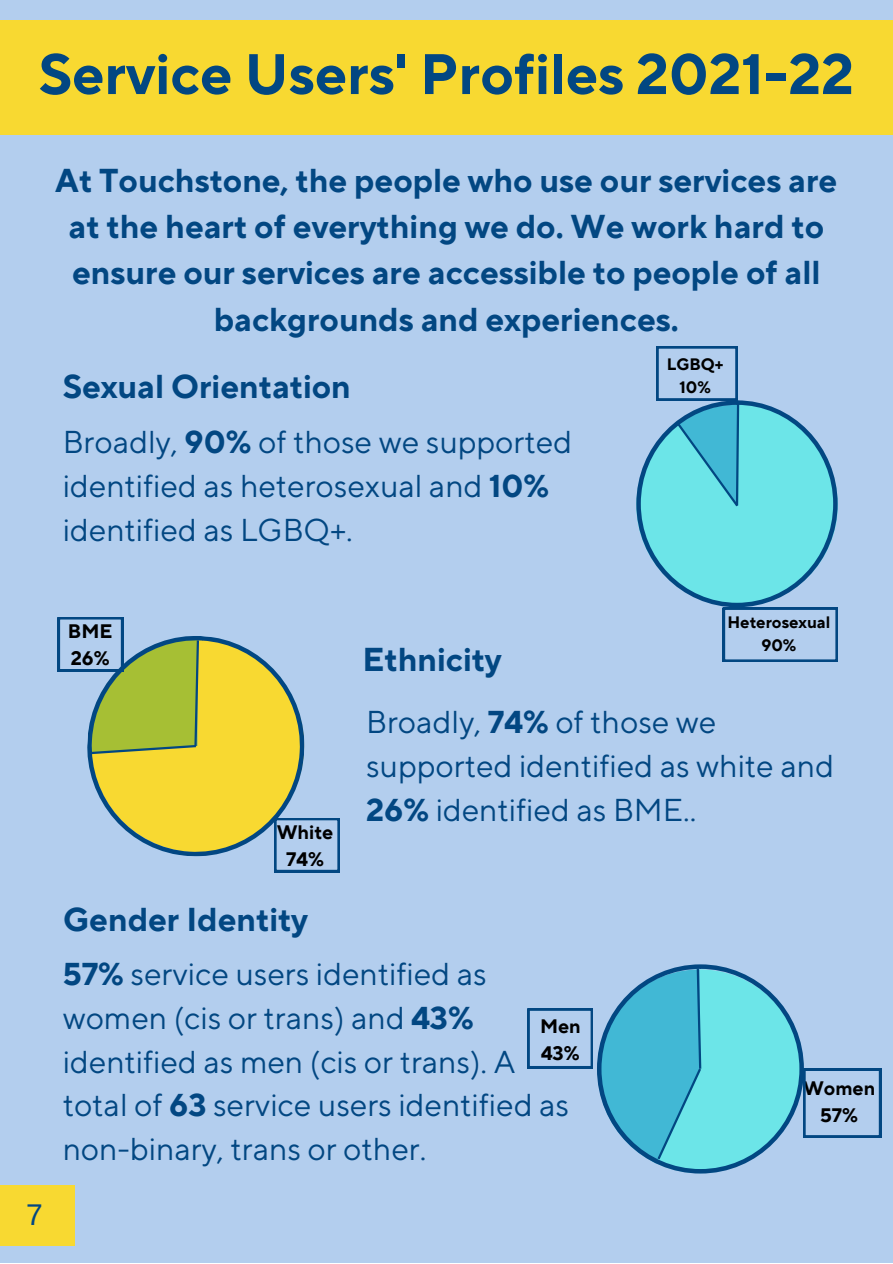
<style>
.page{position:relative;width:893px;height:1264px;background:#fff}
.page>*{position:absolute;margin:0;border:0;box-sizing:border-box;transform-origin:0 0}
.t1{font:700 57px "TT Norms Pro";color:#024782}
.t2{font:700 33px/46px "TT Norms Pro";color:#024782;text-align:center}
.t3{font:31.5px/43.8px "TT Norms Pro";color:#024782}
.t4{font:30px "Arimo";color:#024782}
.t5{font:700 19.5px/27.2px "TT Norms Pro";color:#000;text-align:center}
.t6{font:700 16.5px/23px "TT Norms Pro";color:#000;text-align:center}
.s1{font-weight:700}
</style>
<div class="page">
<div style="left:0;top:0;width:892px;height:1262px;background:#b3ceee"></div>
<div style="left:0;top:20px;width:892px;height:114px;background:#f8d931"></div>
<svg style="left:87px;top:636px;width:218px;height:221px"></svg>
<div style="left:0;top:1185px;width:75px;height:60px;background:#f8d931"></div>
<svg style="left:274px;top:818px;width:65px;height:54px"></svg>
<svg style="left:636px;top:346px;width:201px;height:315px"></svg>
<svg style="left:58px;top:617px;width:142px;height:138px"></svg>
<svg style="left:527px;top:964px;width:354px;height:209px"></svg>
<h1 class="t1" style="left:39px;top:40px;width:816px">Service Users' Profiles 2021-22</h1>
<p class="t2" style="left:55px;top:159px;width:783px">At Touchstone, the people who use our services are at the heart of everything we do. We work hard to ensure our services are accessible to people of all backgrounds and experiences.</p>
<p class="t2" style="left:63px;top:365px;width:289px">Sexual Orientation</p>
<p class="t3" style="left:63px;top:421px;width:511px">Broadly, <span class="s1">90%</span> of those we supported identified as heterosexual and <span class="s1">10% </span>identified as LGBQ+.</p>
<p class="t6" style="left:666px;top:353px;width:58px">LGBQ+<br>10%</p>
<p class="t5" style="left:68px;top:618px;width:46px;text-align:left">BME<br>26%</p>
<p class="t5" style="left:277px;top:819px;width:58px">White<br>74%</p>
<p class="t2" style="left:63px;top:897px;width:246px">Gender Identity</p>
<p class="t6" style="left:727px;top:611px;width:104px">Heterosexual<br>90%</p>
<p class="t2" style="left:362px;top:637px;width:141px">Ethnicity</p>
<p class="t3" style="left:366px;top:701px;width:469px">Broadly, <span class="s1">74%</span> of those we supported identified as white and<br><span class="s1">26%</span> identified as BME..</p>
<p class="t4" style="left:26px;top:1197px;width:18px">7</p>
<p class="t3" style="left:63px;top:953px;width:508px"><span class="s1">57%</span> service users identified as women (cis or trans) and <span class="s1">43% </span>identified as men (cis or trans). A total of <span class="s1">63</span> service users identified as non-binary, trans or other.</p>
<p class="t5" style="left:540px;top:1013px;width:42px;text-align:left">Men<br>43%</p>
<p class="t5" style="left:802px;top:1075px;width:74px">Women<br>57%</p>
</div>
